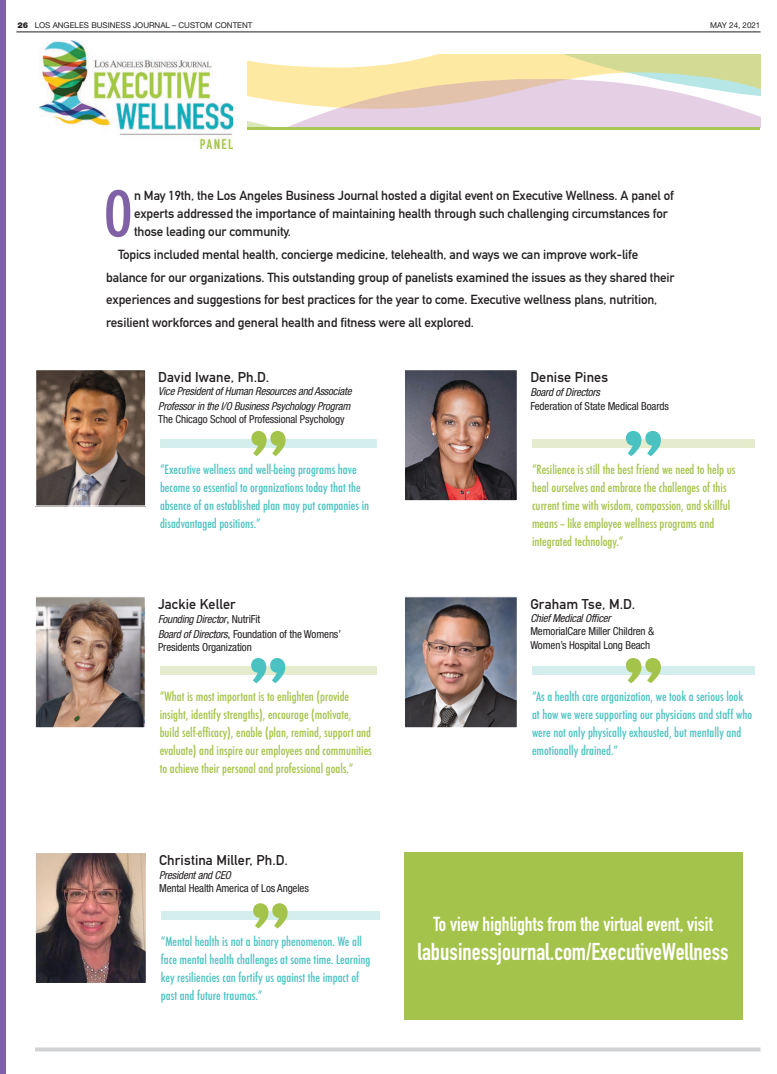
<style>
.page{position:relative;width:777px;height:1074px;background:#fff}
.page>*{position:absolute;margin:0;border:0;box-sizing:border-box;transform-origin:0 0}
.t1{font:700 condensed 61.9px "DIN Neuzeit Grotesk";color:#8061a5}
.t2{font:700 24px "DIN Condensed";color:#fff}
.t3{font:700 20px "DIN Condensed";color:#fff}
.t4{font:500 condensed 14px/18px "Futura T";color:#4bc2c2}
.t5{font:500 condensed 14px/18px "Futura T";color:#a4c34a}
.t6{font:14px "DIN Mittelschrift";letter-spacing:.005em;color:#231f20}
.t7{font:13px/22.7px "DIN Mittelschrift";letter-spacing:-.01em;color:#231f20}
.t8{font:italic condensed 11px/14.4px "Helvetica Neue LT Std";letter-spacing:-.02em;color:#231f20}
.t9{font:condensed 11px/13.2px "Helvetica Neue LT Std";letter-spacing:-.01em;color:#231f20}
.t10{font:8px "Helvetica Neue LT Std";color:#231f20}
.s1{font-weight:900}
.s2{font-family:"Minion Pro";font-style:normal;font-stretch:normal;font-size:12px}
.s3{font-style:normal}
</style>
<div class="page">
<hr style="left:16px;top:32px;width:745px;height:1px;background:#231f20">
<svg style="left:35px;top:1048px;width:726px;height:4px;background:#d6d8d9"></svg>
<div style="left:0;top:0;width:6px;height:1074px;background:#8061a5"></div>
<svg style="left:247px;top:54px;width:514px;height:8px"></svg>
<svg style="left:247px;top:62px;width:514px;height:66px;background:#ebdcca"></svg>
<hr style="left:35px;top:127px;width:724px;height:3px;background:#a9c754">
<div style="left:31px;top:33px;width:215px;height:123px;background:#fff"></div>
<img style="left:39px;top:40px;width:193px;height:108px">
<div style="left:404px;top:852px;width:338px;height:168px;background:#a4c34a"></div>
<div style="left:160px;top:666px;width:217px;height:9px;background:#e5eccd"></div>
<svg style="left:251px;top:658px;width:34px;height:25px"></svg>
<img style="left:37px;top:598px;width:107px;height:128px">
<div style="left:35px;top:596px;width:111px;height:132px;border:1px solid #fff"></div>
<img style="left:37px;top:371px;width:107px;height:134px">
<div style="left:35px;top:369px;width:111px;height:138px;border:1px solid #fff"></div>
<div style="left:160px;top:439px;width:217px;height:9px;background:#d4eded"></div>
<svg style="left:251px;top:431px;width:35px;height:25px"></svg>
<div style="left:161px;top:911px;width:219px;height:9px;background:#d4eded"></div>
<svg style="left:253px;top:903px;width:35px;height:26px"></svg>
<img style="left:37px;top:854px;width:108px;height:128px">
<div style="left:35px;top:852px;width:112px;height:132px;border:1px solid #fff"></div>
<div style="left:532px;top:439px;width:223px;height:9px;background:#e5eccd"></div>
<svg style="left:626px;top:431px;width:35px;height:25px"></svg>
<img style="left:406px;top:371px;width:110px;height:128px">
<div style="left:404px;top:369px;width:114px;height:132px;border:1px solid #fff"></div>
<div style="left:532px;top:666px;width:223px;height:9px;background:#d4eded"></div>
<svg style="left:626px;top:658px;width:35px;height:25px"></svg>
<img style="left:406px;top:598px;width:110px;height:128px">
<div style="left:404px;top:596px;width:114px;height:132px;border:1px solid #fff"></div>
<p class="t10" style="left:17px;top:20px;width:237px"><span class="s1">26</span> LOS ANGELES BUSINESS JOURNAL – CUSTOM CONTENT</p>
<p class="t10" style="left:710px;top:20px;width:52px">MAY 24, 2021</p>
<h1 class="t1" style="left:104px;top:178px;width:30px">O</h1>
<p class="t7" style="left:134px;top:187px;width:541px;line-height:18px">n May 19th, the Los Angeles Business Journal hosted a digital event on Executive Wellness. A panel of experts addressed the importance of maintaining health through such challenging circumstances for those leading our community.</p>
<p class="t7" style="left:106px;top:243px;width:570px;text-indent:12px">Topics included mental health, concierge medicine, telehealth, and ways we can improve work-life balance for our organizations. This outstanding group of panelists examined the issues as they shared their experiences and suggestions for best practices for the year to come. Executive wellness plans, nutrition, resilient workforces and general health and fitness were all explored.</p>
<p class="t6" style="left:158px;top:369px;width:112px">David Iwane, Ph.D.</p>
<p class="t8" style="left:158px;top:384px;width:195px">Vice President of Human Resources and Associate<br>Professor in the I/O Business Psychology Program</p>
<p class="t9" style="left:158px;top:412px;width:188px">The Chicago School of Professional Psychology</p>
<p class="t4" style="left:160px;top:460px;width:211px">“Executive wellness and well-being programs have become so essential to organizations today that the absence of an established plan may put companies in disadvantaged positions.”</p>
<p class="t6" style="left:158px;top:596px;width:79px">Jackie Keller</p>
<p class="t8" style="left:158px;top:613px;width:184px">Founding Director<span class="s2">,</span> <span class="s3">NutriFit<br></span>Board of Directors<span class="s2">,</span> <span class="s3">Foundation of the Womens’</span></p>
<p class="t9" style="left:158px;top:641px;width:95px">Presidents Organization</p>
<p class="t5" style="left:160px;top:687px;width:214px">“What is most important is to enlighten (provide insight, identify strengths), encourage (motivate, build self-efficacy), enable (plan, remind, support and evaluate) and inspire our employees and communities to achieve their personal and professional goals.”</p>
<p class="t6" style="left:159px;top:852px;width:130px">Christina Miller, Ph.D.</p>
<p class="t8" style="left:159px;top:868px;width:73px">President and CEO</p>
<p class="t9" style="left:159px;top:882px;width:151px">Mental Health America of Los Angeles</p>
<p class="t4" style="left:161px;top:932px;width:211px">“Mental health is not a binary phenomenon. We all face mental health challenges at some time. Learning key resiliencies can fortify us against the impact of past and future traumas.”</p>
<p class="t6" style="left:530px;top:369px;width:79px">Denise Pines</p>
<p class="t8" style="left:530px;top:386px;width:71px">Board of Directors</p>
<p class="t9" style="left:530px;top:399px;width:140px">Federation of State Medical Boards</p>
<p class="t5" style="left:532px;top:460px;width:205px">“Resilience is still the best friend we need to help us heal ourselves and embrace the challenges of this current time with wisdom, compassion, and skillful means -- like employee wellness programs and integrated technology.”</p>
<p class="t6" style="left:530px;top:596px;width:106px">Graham Tse, M.D.</p>
<p class="t8" style="left:530px;top:611px;width:82px">Chief Medical Officer</p>
<p class="t9" style="left:530px;top:625px;width:125px">MemorialCare Miller Children &amp;<br>Women’s Hospital Long Beach</p>
<p class="t4" style="left:532px;top:687px;width:222px">“As a health care organization, we took a serious look at how we were supporting our physicians and staff who were not only physically exhausted, but mentally and emotionally drained.”</p>
<h3 class="t3" style="left:434px;top:910px;width:281px">To view highlights from the virtual event, visit</h3>
<h2 class="t2" style="left:418px;top:935px;width:313px">labusinessjournal.com/ExecutiveWellness</h2>
</div>
